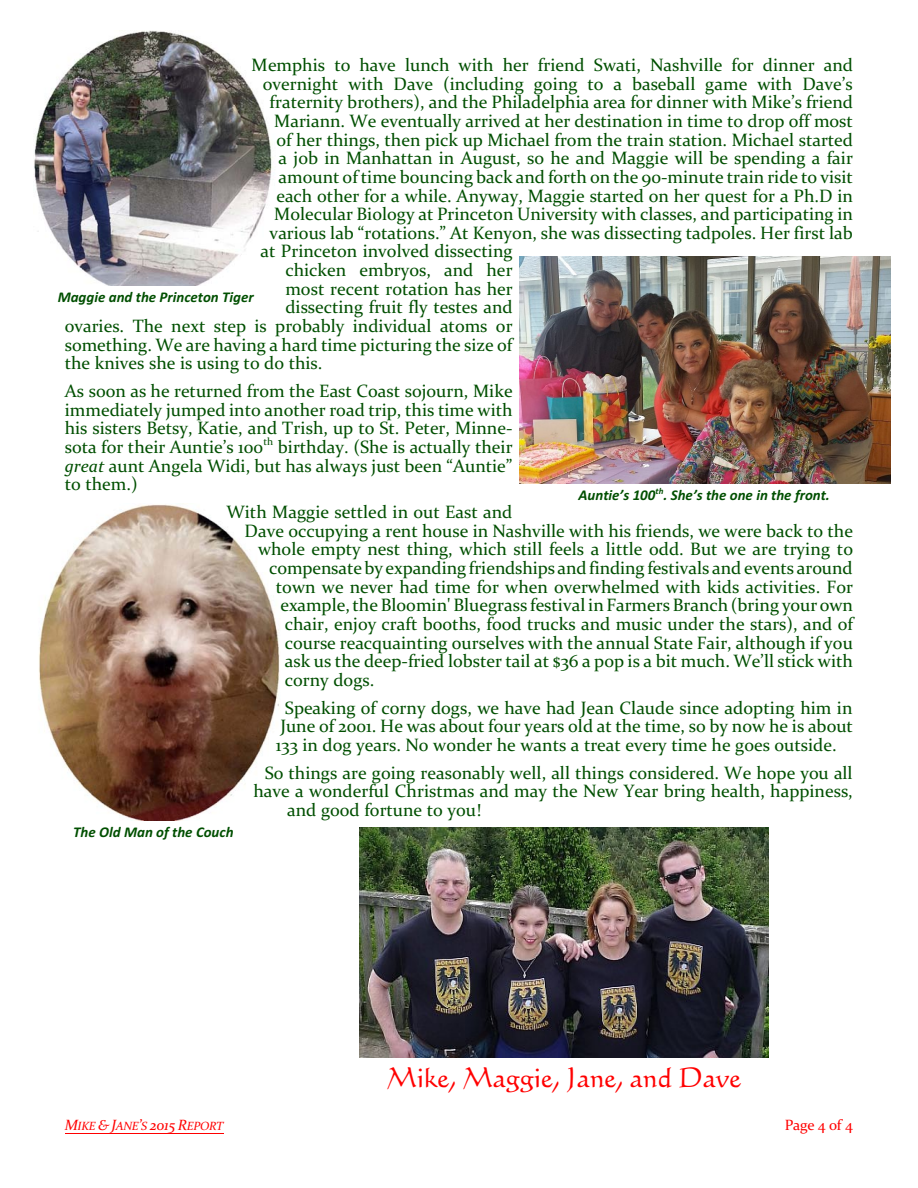
<style>
.page{position:relative;width:918px;height:1188px;background:#fff}
.page>*{position:absolute;margin:0;border:0;box-sizing:border-box;transform-origin:0 0}
.t1{font:27px "Calligraphic 421 BT Roman B";color:#f00}
.t2{font:18px/18.6px "Constantia";color:#004f00;text-align:justify}
.t3{font:italic 700 15px "Calibri";color:#004f00}
.t4{font:15px "Constantia";letter-spacing:-.02em;color:#f00}
.t5{font:italic 12px "Constantia";letter-spacing:-.025em;color:#f00}
.s1{font-style:italic}
.s2{font-size:15px}
</style>
<div class="page">
<img style="left:34px;top:30px;width:239px;height:255px">
<img style="left:519px;top:257px;width:371px;height:227px">
<img style="left:39px;top:504px;width:241px;height:317px">
<img style="left:359px;top:827px;width:410px;height:231px">
<hr style="left:65px;top:1133px;width:159px;height:1px;background:#f00">
<p class="t2" style="left:252px;top:57px;width:603px">Memphis to have lunch with her friend Swati, Nashville for dinner and</p>
<p class="t2" style="left:263px;top:76px;width:592px">overnight with Dave (including going to a baseball game with Dave’s</p>
<p class="t2" style="left:270px;top:95px;width:585px">fraternity brothers), and the Philadelphia area for dinner with Mike’s friend</p>
<p class="t2" style="left:274px;top:113px;width:580px">Mariann. We eventually arrived at her destination in time to drop off most</p>
<p class="t2" style="left:276px;top:132px;width:578px">of her things, then pick up Michael from the train station. Michael started</p>
<p class="t2" style="left:279px;top:150px;width:576px">a job in Manhattan in August, so he and Maggie will be spending a fair</p>
<p class="t2" style="left:279px;top:169px;width:576px">amount of time bouncing back and forth on the 90-minute train ride to visit</p>
<p class="t2" style="left:276px;top:188px;width:578px">each other for a while. Anyway, Maggie started on her quest for a Ph.D in</p>
<p class="t2" style="left:274px;top:206px;width:580px">Molecular Biology at Princeton University with classes, and participating in</p>
<p class="t2" style="left:270px;top:225px;width:585px">various lab “rotations.” At Kenyon, she was dissecting tadpoles. Her first lab</p>
<p class="t2" style="left:261px;top:244px;width:253px">at Princeton involved dissecting</p>
<p class="t2" style="left:285px;top:262px;width:229px">chicken embryos, and her</p>
<p class="t2" style="left:285px;top:281px;width:229px">most recent rotation has her</p>
<p class="t2" style="left:285px;top:299px;width:229px">dissecting fruit fly testes and</p>
<p class="t2" style="left:65px;top:318px;width:449px">ovaries. The next step is probably individual atoms or</p>
<p class="t2" style="left:65px;top:337px;width:449px">something. We are having a hard time picturing the size of</p>
<p class="t2" style="left:65px;top:355px;width:259px">the knives she is using to do this.</p>
<p class="t2" style="left:65px;top:383px;width:449px">As soon as he returned from the East Coast sojourn, Mike immediately jumped into another road trip, this time with his sisters Betsy, Katie, and Trish, up to St. Peter, Minne&shy;sota for their Auntie’s 100<sup>th</sup> birthday. (She is actually their <span class="s1">great</span> aunt Angela Widi, but has always just been “Auntie” to them.)</p>
<p class="t2" style="left:227px;top:504px;width:287px">With Maggie settled in out East and</p>
<p class="t2" style="left:245px;top:523px;width:610px">Dave occupying a rent house in Nashville with his friends, we were back to the</p>
<p class="t2" style="left:258px;top:542px;width:597px">whole empty nest thing, which still feels a little odd. But we are trying to</p>
<p class="t2" style="left:269px;top:560px;width:585px">compensate by expanding friendships and finding festivals and events around</p>
<p class="t2" style="left:276px;top:579px;width:579px">town we never had time for when overwhelmed with kids activities. For</p>
<p class="t2" style="left:280px;top:597px;width:574px">example, the Bloomin' Bluegrass festival in Farmers Branch (bring your own</p>
<p class="t2" style="left:285px;top:616px;width:570px">chair, enjoy craft booths, food trucks and music under the stars), and of</p>
<p class="t2" style="left:285px;top:635px;width:570px">course reacquainting ourselves with the annual State Fair, although if you</p>
<p class="t2" style="left:285px;top:653px;width:569px">ask us the deep-fried lobster tail at $36 a pop is a bit much. We’ll stick with</p>
<p class="t2" style="left:285px;top:672px;width:91px">corny dogs.</p>
<p class="t2" style="left:276px;top:700px;width:579px;text-indent:9px">Speaking of corny dogs, we have had Jean Claude since adopting him in June of 2001. He was about four years old at the time, so by now he is about 133 in dog years. No wonder he wants a treat every time he goes outside.</p>
<p class="t2" style="left:265px;top:765px;width:589px">So things are going reasonably well, all things considered. We hope you all</p>
<p class="t2" style="left:254px;top:784px;width:601px">have a wonderful Christmas and may the New Year bring health, happiness,</p>
<p class="t2" style="left:287px;top:802px;width:195px">and good fortune to you!</p>
<p class="t3" style="left:58px;top:290px;width:198px">Maggie and the Princeton Tiger</p>
<p class="t3" style="left:579px;top:489px;width:253px">Auntie’s 100<sup>th</sup>. She’s the one in the front.</p>
<p class="t3" style="left:73px;top:826px;width:162px">The Old Man of the Couch</p>
<h1 class="t1" style="left:387px;top:1066px;width:356px">Mike, Maggie, Jane, and Dave</h1>
<p class="t5" style="left:65px;top:1121px;width:160px"><span class="s2">M</span>IKE <span class="s2">&amp; J</span>ANE<span class="s2">’</span>S <span class="s2">2015 R</span>EPORT</p>
<p class="t4" style="left:785px;top:1119px;width:70px">Page 4 of 4</p>
</div>
